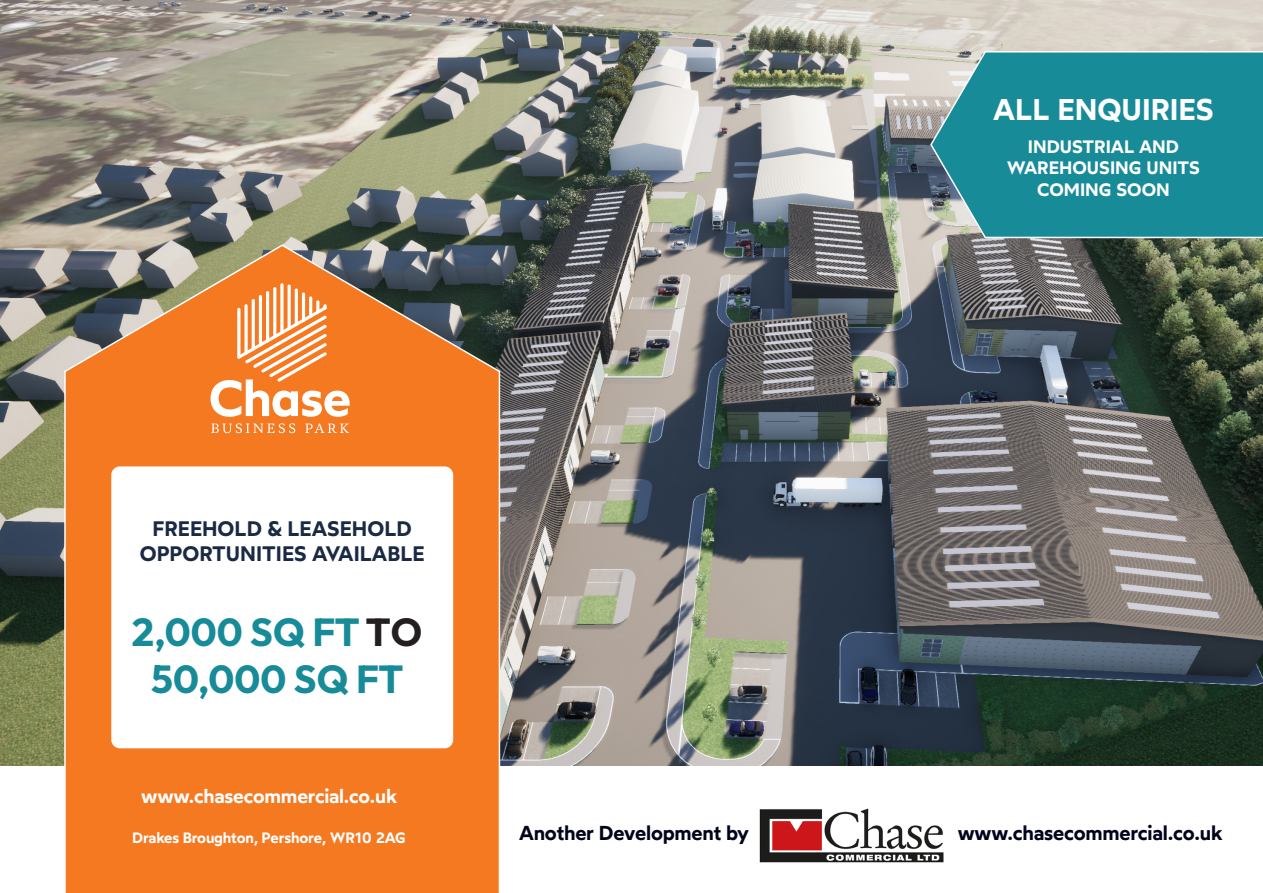
<style>
.page{position:relative;width:1263px;height:893px;background:#fff}
.page>*{position:absolute;margin:0;border:0;box-sizing:border-box;transform-origin:0 0}
.t1{font:100 39px "Outfit";color:#188b98}
.t2{font:600 30px "Wotfard";color:#fff}
.t3{font:600 21px "Wotfard";color:#1a2a42}
.t4{font:600 20.1px "Wotfard";letter-spacing:-.01em;color:#00041b}
.t5{font:600 19.5px "Wotfard";letter-spacing:-.01em;color:#fff}
.t6{font:600 18px/21.6px "Wotfard";color:#fff;text-align:center}
.t7{font:600 15px "Wotfard";letter-spacing:-.01em;color:#fff}
.s1{color:#231f20}
</style>
<div class="page">
<img style="left:0;top:0;width:1263px;height:766px">
<svg style="left:63px;top:243px;width:438px;height:650px;background:#db7830"></svg>
<svg style="left:929px;top:50px;width:334px;height:189px;background:#2a909c"></svg>
<div style="left:111px;top:466px;width:342px;height:282px;background:#fff;border-radius:9px"></div>
<img style="left:759px;top:808px;width:185px;height:55px">
<svg style="left:211px;top:423px;width:84px;height:10px"></svg>
<svg style="left:305px;top:424px;width:44px;height:9px"></svg>
<svg style="left:211px;top:304px;width:139px;height:113px"></svg>
<hr style="left:316px;top:300px;width:3px;height:14px;background:#fff;border-radius:2px">
<hr style="left:309px;top:296px;width:3px;height:22px;background:#fff;border-radius:2px">
<hr style="left:302px;top:292px;width:3px;height:30px;background:#fff;border-radius:2px">
<hr style="left:295px;top:288px;width:3px;height:38px;background:#fff;border-radius:2px">
<hr style="left:288px;top:284px;width:3px;height:46px;background:#fff;border-radius:2px">
<svg style="left:280px;top:283px;width:4px;height:51px"></svg>
<hr style="left:273px;top:287px;width:3px;height:51px;background:#fff;border-radius:2px">
<hr style="left:266px;top:291px;width:3px;height:51px;background:#fff;border-radius:2px">
<hr style="left:259px;top:295px;width:3px;height:51px;background:#fff;border-radius:2px">
<hr style="left:252px;top:299px;width:3px;height:52px;background:#fff;border-radius:2px">
<svg style="left:244px;top:304px;width:4px;height:51px"></svg>
<hr style="left:237px;top:308px;width:3px;height:51px;background:#fff;border-radius:2px">
<p class="t2" style="left:993px;top:90px;width:222px">ALL ENQUIRIES</p>
<p class="t6" style="left:1007px;top:135px;width:195px">INDUSTRIAL AND<br>WAREHOUSING UNITS</p>
<p class="t6" style="left:1037px;top:178px;width:134px">COMING SOON</p>
<p class="t3" style="left:153px;top:515px;width:261px">FREEHOLD &amp; LEASEHOLD</p>
<p class="t3" style="left:140px;top:540px;width:286px">OPPORTUNITIES AVAILABLE</p>
<p class="t1" style="left:132px;top:610px;width:292px">2,000 SQ FT <span class="s1">TO</span></p>
<p class="t1" style="left:151px;top:656px;width:254px">50,000 SQ FT</p>
<p class="t5" style="left:141px;top:783px;width:257px">www.chasecommercial.co.uk</p>
<p class="t7" style="left:132px;top:828px;width:275px">Drakes Broughton, Pershore, WR10 2AG</p>
<p class="t4" style="left:519px;top:820px;width:231px">Another Development by</p>
<p class="t4" style="left:958px;top:820px;width:266px">www.chasecommercial.co.uk</p>
</div>
